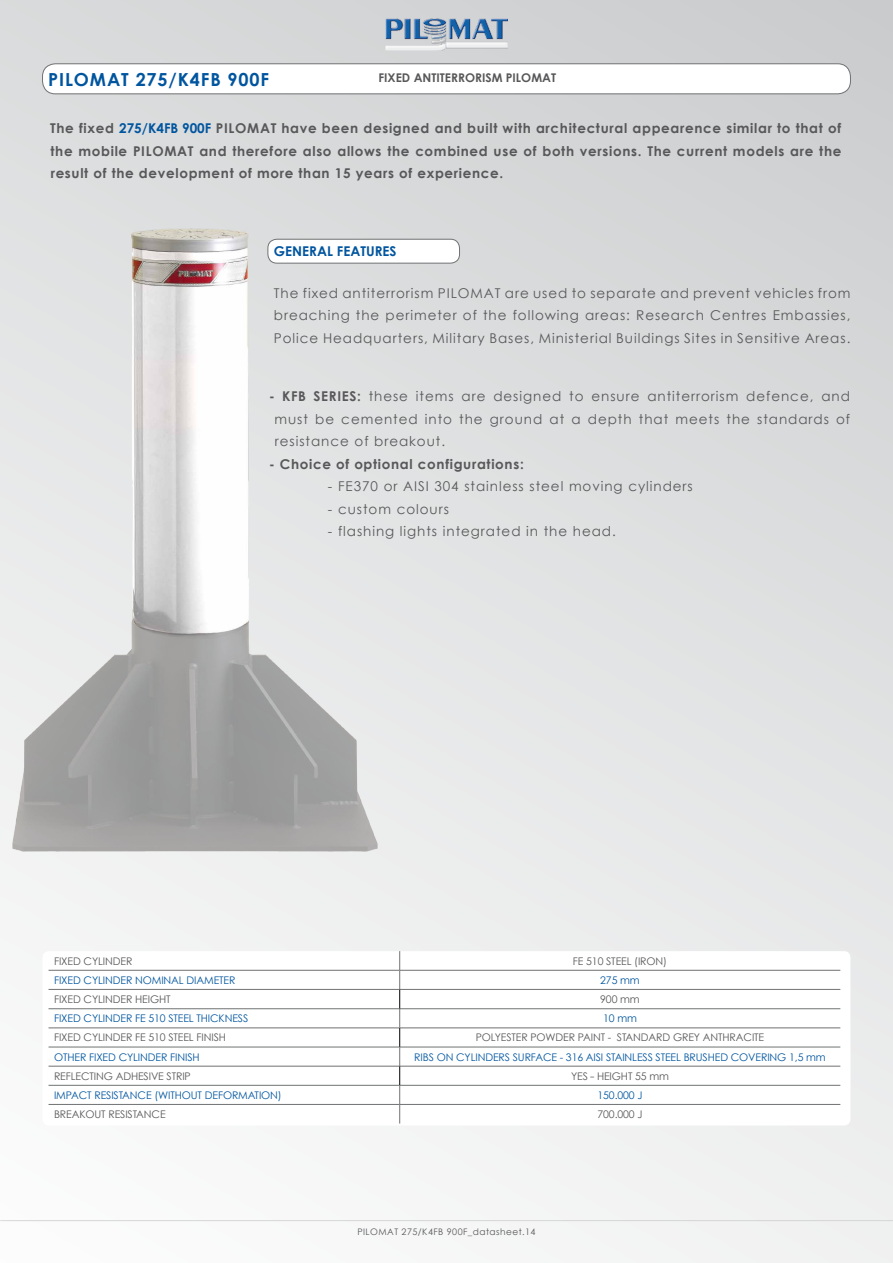
<style>
.page{position:relative;width:893px;height:1263px;background:#fff}
.page>*{position:absolute;margin:0;border:0;box-sizing:border-box;transform-origin:0 0}
.t1{font:700 18px "Century Gothic";letter-spacing:.05em;color:#00559f}
.t2{font:13.5px/22.5px "Century Gothic";letter-spacing:.07em;color:#58585a;text-align:justify}
.t3{font:700 13.5px/22.5px "Century Gothic";letter-spacing:.05em;color:#58585a}
.t4{font:700 13.5px "Century Gothic";color:#58585a}
.t5{font:700 13.5px "Century Gothic";color:#00559f}
.t6{font:700 12px "Century Gothic";color:#58585a}
.t7{font:10.5px "Century Gothic";letter-spacing:-.01em;color:#00559f}
.t8{font:10.5px "Century Gothic";letter-spacing:-.01em;color:#58585a}
.t9{font:9px "Century Gothic";letter-spacing:.05em;color:#58585a}
.s1{color:#00559f}
.s2{font-weight:700}
</style>
<div class="page">
<div style="left:0;top:0;width:893px;height:1263px;background:linear-gradient(to bottom,#cfd1d2,#f7f7f8)"></div>
<div style="left:43px;top:64px;width:807px;height:30px;background:#fff;border-radius:13px"></div>
<div style="left:42px;top:63px;width:809px;height:31px;border:1px solid #707172;border-radius:13px"></div>
<div style="left:0;top:1217px;width:893px;height:7px;background:#f6f6f6"></div>
<div style="left:0;top:1217px;width:893px;height:5px;background:#000;opacity:.72"></div>
<img style="left:385px;top:17px;width:123px;height:34px">
<div style="left:268px;top:239px;width:191px;height:24px;background:#fff;border-radius:9px"></div>
<div style="left:267px;top:239px;width:193px;height:24px;border:1px solid #707172;border-radius:9px"></div>
<div style="left:43px;top:951px;width:807px;height:174px;background:#fff;border-radius:6px"></div>
<hr style="left:49px;top:970px;width:351px;height:1px;background:#707172">
<hr style="left:400px;top:970px;width:440px;height:1px;background:#707172">
<hr style="left:49px;top:989px;width:351px;height:1px;background:#707172">
<hr style="left:400px;top:989px;width:440px;height:1px;background:#707172">
<hr style="left:49px;top:1008px;width:351px;height:1px;background:#707172">
<hr style="left:400px;top:1008px;width:440px;height:1px;background:#707172">
<hr style="left:400px;top:1028px;width:440px;height:1px;background:#707172">
<hr style="left:49px;top:1028px;width:351px;height:1px;background:#707172">
<hr style="left:49px;top:1047px;width:351px;height:1px;background:#707172">
<hr style="left:400px;top:1047px;width:440px;height:1px;background:#707172">
<hr style="left:49px;top:1066px;width:351px;height:1px;background:#707172">
<hr style="left:400px;top:1066px;width:440px;height:1px;background:#707172">
<hr style="left:49px;top:1085px;width:351px;height:1px;background:#707172">
<hr style="left:400px;top:1085px;width:440px;height:1px;background:#707172">
<hr style="left:49px;top:1104px;width:351px;height:1px;background:#707172">
<hr style="left:400px;top:1104px;width:440px;height:1px;background:#707172">
<svg style="left:399px;top:951px;width:1px;height:172px"></svg>
<img style="left:13px;top:227px;width:364px;height:624px">
<h1 class="t1" style="left:48px;top:68px;width:223px">p ilomat 275/k4FB 900f</h1>
<p class="t6" style="left:378px;top:71px;width:153px">fixed antiterrorism PILOMAT</p>
<p class="t4" style="left:50px;top:120px;width:197px">The fixed <span class="s1">275/K4FB 900F</span> PILOMAT</p>
<p class="t3" style="left:282px;top:117px;width:561px">have been designed and built with architectural appearence similar to that of</p>
<p class="t3" style="left:51px;top:139px;width:113px">the mobile PILOMAT</p>
<p class="t3" style="left:51px;top:139px;width:792px;text-indent:149px">and therefore also allows the combined use of both versions. The current models are the result of the development of more than 15 years of experience.</p>
<p class="t5" style="left:274px;top:243px;width:124px">general features</p>
<p class="t2" style="left:274px;top:281px;width:578px">The fixed antiterrorism PILOMAT are used to separate and prevent vehicles from breaching the perimeter of the following areas: Research Centres Embassies, Police H eadquarters, Military Bases, Ministerial Buildings Sites in Sensitive Areas.</p>
<p class="t2" style="left:274px;top:385px;width:577px;text-indent:83px"><span class="s2">:</span> these items are designed to ensure antiterrorism defence, and must be cemented into the ground at a depth that meets the standards of resistance of breakout.</p>
<p class="t3" style="left:269px;top:452px;width:256px">- Choice of optional configurations:</p>
<p class="t2" style="left:328px;top:475px;width:366px">- FE370 or AISI 304 stainless steel moving cylinders</p>
<p class="t2" style="left:328px;top:497px;width:123px">- custom colours</p>
<p class="t2" style="left:328px;top:520px;width:289px">- flashing lights integrated in the head.</p>
<p class="t3" style="left:269px;top:385px;width:53px">- KF B SERIES</p>
<p class="t8" style="left:54px;top:954px;width:80px">fixed CYLINDER</p>
<p class="t8" style="left:573px;top:954px;width:96px">FE 510 STEEL (IRON)</p>
<p class="t7" style="left:54px;top:973px;width:148px">fixed CYLINDER NOMINAL diam</p>
<p class="t7" style="left:214px;top:973px;width:20px">eter</p>
<p class="t7" style="left:600px;top:973px;width:41px">275 mm</p>
<p class="t8" style="left:54px;top:993px;width:117px">fixed CYLINDER height</p>
<p class="t8" style="left:600px;top:993px;width:41px">900 mm</p>
<p class="t7" style="left:54px;top:1012px;width:190px">fixed CYLINDER FE 510 STEEL TH ICKn ess</p>
<p class="t7" style="left:603px;top:1012px;width:35px">10 mm</p>
<p class="t8" style="left:54px;top:1031px;width:172px">fixed CYLINDER FE 510 STEEL FINISH</p>
<p class="t8" style="left:476px;top:1031px;width:289px">POLYESTER POWDER PAINT - STANDARD GREY ANTH RACITE</p>
<p class="t7" style="left:54px;top:1050px;width:72px">other fixed cylin</p>
<p class="t7" style="left:148px;top:1050px;width:28px">der finis</p>
<p class="t7" style="left:192px;top:1050px;width:9px">h</p>
<p class="t7" style="left:414px;top:1050px;width:6px">ribs</p>
<p class="t7" style="left:437px;top:1050px;width:27px">on cylin</p>
<p class="t7" style="left:485px;top:1050px;width:47px">derS surfac</p>
<p class="t7" style="left:551px;top:1050px;width:40px">e - 316 aisi</p>
<p class="t7" style="left:606px;top:1050px;width:7px">stainl</p>
<p class="t7" style="left:637px;top:1050px;width:190px">ess steel brushed covering 1,5 mm</p>
<p class="t8" style="left:54px;top:1069px;width:77px">REFLECTING ADHE</p>
<p class="t8" style="left:144px;top:1069px;width:49px">SIVE STRIP</p>
<p class="t8" style="left:571px;top:1069px;width:99px">yes – HEIGHT 55 mm</p>
<p class="t7" style="left:54px;top:1088px;width:229px">IMPACT RESISTANCE (WITH OUT DEFORMATION)</p>
<p class="t7" style="left:598px;top:1088px;width:46px">150.000 j</p>
<p class="t8" style="left:54px;top:1108px;width:112px">BREAKo ut RESISTANCE</p>
<p class="t8" style="left:598px;top:1108px;width:46px">700.000 j</p>
<p class="t9" style="left:357px;top:1226px;width:180px">PILOMAT 275/K4FB 900F_datasheet.14</p>
</div>
